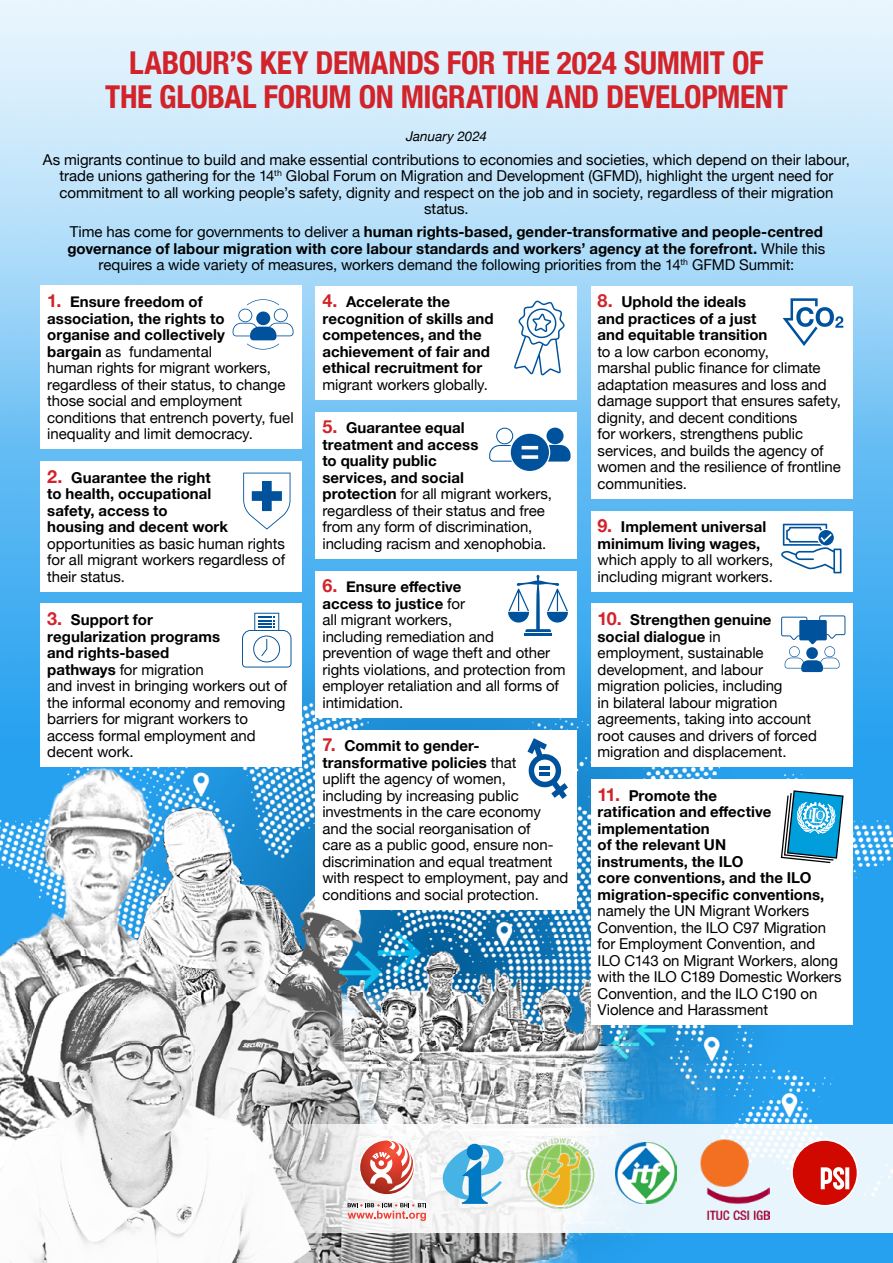
<style>
.page{position:relative;width:893px;height:1263px;background:#fff}
.page>*{position:absolute;margin:0;border:0;box-sizing:border-box;transform-origin:0 0}
.t1{font:700 condensed 31.5px/34.5px "Helvetica Neue";letter-spacing:-.01em;color:#d2232a;text-align:center}
.t2{font:15px/16.5px "Helvetica Neue";letter-spacing:-.005em;color:#000}
.t3{font:700 15px/16.5px "Helvetica Neue";letter-spacing:.005em;color:#000}
.t4{font:italic 13.5px "Helvetica Neue";letter-spacing:.005em;color:#000}
.s1{font-weight:400}
.s2{font-weight:700;font-size:18px;color:#d2232a}
.s3{font-weight:700}
.s4{font-size:18px;color:#d2232a}
</style>
<div class="page">
<img style="left:0;top:0;width:893px;height:1263px">
<svg style="left:230px;top:1124px;width:663px;height:109px"></svg>
<img style="left:701px;top:1139px;width:68px;height:81px">
<svg style="left:360px;top:1140px;width:55px;height:54px"></svg>
<svg style="left:347px;top:1203px;width:79px;height:18px"></svg>
<svg style="left:793px;top:1141px;width:64px;height:64px"></svg>
<img style="left:525px;top:1138px;width:70px;height:70px">
<img style="left:616px;top:1143px;width:60px;height:61px">
<svg style="left:442px;top:1144px;width:63px;height:60px"></svg>
<div style="left:40px;top:286px;width:262px;height:163px;background:#fff"></div>
<div style="left:40px;top:461px;width:262px;height:130px;background:#fff"></div>
<div style="left:40px;top:604px;width:262px;height:163px;background:#fff"></div>
<div style="left:316px;top:286px;width:261px;height:114px;background:#fff"></div>
<div style="left:316px;top:412px;width:261px;height:147px;background:#fff"></div>
<div style="left:316px;top:571px;width:261px;height:147px;background:#fff"></div>
<div style="left:316px;top:730px;width:261px;height:179px;background:#fff"></div>
<div style="left:591px;top:286px;width:261px;height:213px;background:#fff"></div>
<div style="left:591px;top:511px;width:261px;height:81px;background:#fff"></div>
<div style="left:591px;top:604px;width:261px;height:163px;background:#fff"></div>
<div style="left:591px;top:779px;width:261px;height:246px;background:#fff"></div>
<svg style="left:233px;top:299px;width:60px;height:51px"></svg>
<svg style="left:243px;top:473px;width:47px;height:57px"></svg>
<svg style="left:242px;top:613px;width:49px;height:54px"></svg>
<svg style="left:514px;top:300px;width:51px;height:75px"></svg>
<svg style="left:489px;top:428px;width:82px;height:43px"></svg>
<hr style="left:524px;top:633px;width:28px;height:3px;background:#00529c">
<svg style="left:508px;top:575px;width:60px;height:57px"></svg>
<svg style="left:783px;top:298px;width:60px;height:48px"></svg>
<svg style="left:781px;top:615px;width:64px;height:57px"></svg>
<svg style="left:781px;top:790px;width:63px;height:73px"></svg>
<svg style="left:781px;top:524px;width:60px;height:49px"></svg>
<svg style="left:527px;top:738px;width:41px;height:61px"></svg>
<h1 class="t1" style="left:105px;top:43px;width:684px">LABOUR’S KEY DEMANDS FOR THE 2024 SUMMIT OF<br>THE GLOBAL FORUM ON MIGRATION AND DEVELOPMENT</h1>
<p class="t4" style="left:406px;top:127px;width:82px">January 2024</p>
<p class="t2" style="left:43px;top:152px;width:809px;text-align:center">As migrants continue to build and make essential contributions to economies and societies, which depend on their labour, trade unions gathering for the 14<sup>th</sup> Global Forum on Migration and Development (GFMD), highlight the urgent need for commitment to all working people’s safety, dignity and respect on the job and in society, regardless of their migration status.</p>
<p class="t3" style="left:67px;top:224px;width:759px;text-align:center"><span class="s1">Time has come for governments to deliver a</span> human rights-based, gender-transformative and people-centred governance of labour migration with core labour standards and workers’ agency at the forefront. <span class="s1">While this requires a wide variety of measures, workers demand the following priorities from the 14</span><sup>th</sup> <span class="s1">GFMD Summit:</span></p>
<p class="t2" style="left:47px;top:294px;width:248px"><span class="s2">1.</span> <span class="s3">Ensure freedom of<br>association, the rights to<br>organise and collectively<br>bargain</span> as fundamental<br>human rights for migrant workers, regardless of their status, to change those social and employment conditions that entrench poverty, fuel inequality and limit democracy.</p>
<p class="t3" style="left:47px;top:469px;width:182px"><span class="s4">2.</span> Guarantee the right to health, occupational safety, access to housing and decent work</p>
<p class="t2" style="left:47px;top:536px;width:239px;text-align:justify">opportunities as basic human rights for all migrant workers regardless of their status.</p>
<p class="t2" style="left:47px;top:612px;width:242px"><span class="s2">3.</span> <span class="s3">Support for<br>regularization programs<br>and rights-based<br>pathways</span> for migration<br>and invest in bringing workers out of the informal economy and removing barriers for migrant workers to access formal employment and decent work.</p>
<p class="t3" style="left:598px;top:294px;width:171px"><span class="s4">8.</span> Uphold the ideals and practices of a just and equitable transition</p>
<p class="t2" style="left:598px;top:344px;width:245px">to a low carbon economy,<br>marshal public finance for climate adaptation measures and loss and damage support that ensures safety, dignity, and decent conditions<br>for workers, strengthens public services, and builds the agency of women and the resilience of frontline communities.</p>
<p class="t3" style="left:598px;top:519px;width:170px"><span class="s4">9.</span> Implement universal minimum living wages,</p>
<p class="t2" style="left:598px;top:552px;width:177px">which apply to all workers, including migrant workers.</p>
<p class="t2" style="left:598px;top:612px;width:221px"><span class="s2">10.</span> <span class="s3">Strengthen genuine social dialogue</span> in<br>employment, sustainable development, and labour migration policies, including<br>in bilateral labour migration agreements, taking into account root causes and drivers of forced migration and displacement.</p>
<p class="t3" style="left:598px;top:787px;width:228px"><span class="s4">11.</span> Promote the<br>ratification and effective implementation<br>of the relevant UN<br>instruments, the ILO<br>core conventions, and the ILO migration-specific conventions,</p>
<p class="t2" style="left:598px;top:903px;width:245px">namely the UN Migrant Workers<br>Convention, the ILO C97 Migration for Employment Convention, and<br>ILO C143 on Migrant Workers, along with the ILO C189 Domestic Workers<br>Convention, and the ILO C190 on<br>Violence and Harassment</p>
<p class="t3" style="left:322px;top:294px;width:173px"><span class="s4">4.</span> Accelerate the recognition of skills and competences, and the achievement of fair and ethical recruitment for</p>
<p class="t2" style="left:322px;top:377px;width:167px">migrant workers globally.</p>
<p class="t2" style="left:322px;top:420px;width:231px"><span class="s2">5.</span> <span class="s3">Guarantee equal<br>treatment and access<br>to quality public<br>services, and social<br>protection</span> for all migrant workers, regardless of their status and free from any form of discrimination, including racism and xenophobia.</p>
<p class="t2" style="left:322px;top:579px;width:245px"><span class="s2">6.</span> <span class="s3">Ensure effective<br>access to justice</span> for<br>all migrant workers,<br>including remediation and prevention of wage theft and other rights violations, and protection from employer retaliation and all forms of intimidation.</p>
<p class="t2" style="left:322px;top:738px;width:247px"><span class="s2">7.</span> <span class="s3">Commit to gender&shy;transformative policies</span> that<br>uplift the agency of women, including by increasing public investments in the care economy and the social reorganisation of<br>care as a public good, ensure non&shy;discrimination and equal treatment with respect to employment, pay and conditions and social protection.</p>
</div>
